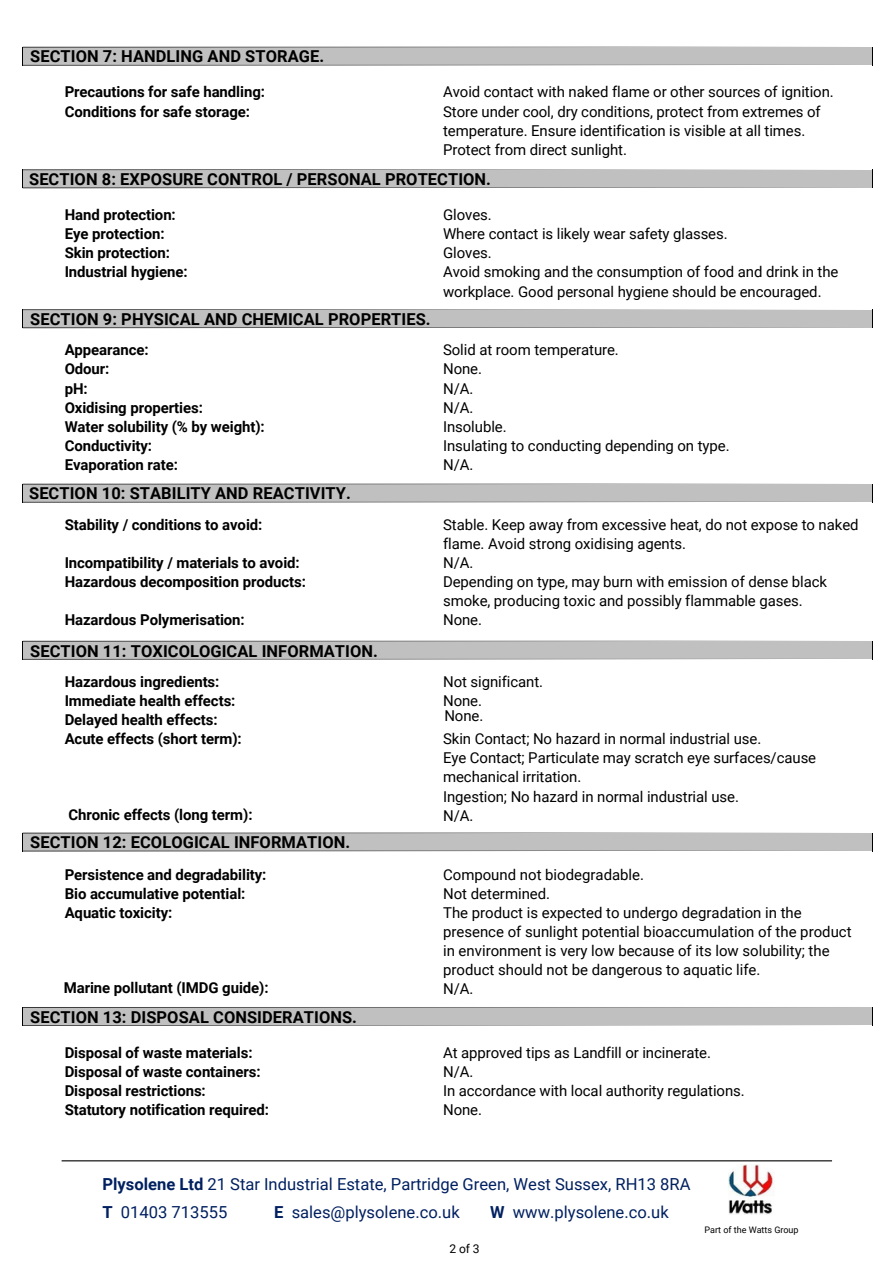
<style>
.page{position:relative;width:894px;height:1264px;background:#fff}
.page>*{position:absolute;margin:0;border:0;box-sizing:border-box;transform-origin:0 0}
.t1{font:700 16.5px "Roboto";letter-spacing:.005em;color:#000}
.t2{font:16.5px "Roboto";color:#002060}
.t3{font:15px/19.2px "Roboto";letter-spacing:-.005em;color:#000}
.t4{font:700 15px/19.2px "Roboto";letter-spacing:-.005em;color:#000}
.t5{font:12px "Roboto";color:#000}
.t6{font:9px "Roboto";color:#000}
.s1{font-weight:700}
</style>
<div class="page">
<svg style="left:22px;top:47px;width:850px;height:19px;background:#bcbcbc"></svg>
<svg style="left:22px;top:169px;width:850px;height:19px;background:#bbb"></svg>
<svg style="left:22px;top:309px;width:850px;height:19px;background:#bababa"></svg>
<svg style="left:22px;top:484px;width:850px;height:19px;background:#bcbcbc"></svg>
<svg style="left:22px;top:641px;width:850px;height:19px;background:#bcbcbc"></svg>
<svg style="left:22px;top:832px;width:850px;height:19px;background:#bcbcbc"></svg>
<svg style="left:22px;top:1007px;width:850px;height:19px;background:#bababa"></svg>
<img style="left:728px;top:1164px;width:46px;height:50px">
<hr style="left:62px;top:1160px;width:769px;height:1px;background:#000">
<h1 class="t1" style="left:30px;top:47px;width:295px">SECTION 7: HANDLING AND STORAGE.</h1>
<h1 class="t4" style="left:65px;top:83px;width:202px">Precautions for safe handling:<br>Conditions for safe storage:</h1>
<h3 class="t3" style="left:443px;top:83px;width:392px">Avoid contact with naked flame or other sources of ignition.<br>Store under cool, dry conditions, protect from extremes of temperature. Ensure identification is visible at all times.<br>Protect from direct sunlight.</h3>
<h1 class="t1" style="left:29px;top:169px;width:463px">SECTION 8: EXPOSURE CONTROL / PERSONAL PROTECTION.</h1>
<h4 class="t4" style="left:65px;top:205px;width:124px">Hand protection:<br>Eye protection:<br>Skin protection:<br>Industrial hygiene:</h4>
<h1 class="t3" style="left:443px;top:205px;width:397px">Gloves.<br>Where contact is likely wear safety glasses.<br>Gloves.<br>Avoid smoking and the consumption of food and drink in the workplace. Good personal hygiene should be encouraged.</h1>
<p class="t1" style="left:30px;top:309px;width:402px">SECTION 9: PHYSICAL AND CHEMICAL PROPERTIES.</p>
<h4 class="t4" style="left:65px;top:340px;width:201px">Appearance:<br>Odour:<br>pH:<br>Oxidising properties:<br>Water solubility (% by weight):<br>Conductivity:<br>Evaporation rate:</h4>
<h3 class="t1" style="left:29px;top:483px;width:323px">SECTION 10: STABILITY AND REACTIVITY.</h3>
<h3 class="t4" style="left:65px;top:515px;width:199px">Stability / conditions to avoid:</h3>
<h3 class="t4" style="left:65px;top:553px;width:243px">Incompatibility / materials to avoid:<br>Hazardous decomposition products:</h3>
<p class="t4" style="left:65px;top:610px;width:181px">Hazardous Polymerisation:</p>
<h4 class="t1" style="left:30px;top:641px;width:349px">SECTION 11: TOXICOLOGICAL INFORMATION.</h4>
<p class="t4" style="left:65px;top:672px;width:172px">Hazardous ingredients:<br>Immediate health effects:<br>Delayed health effects:</p>
<p class="t4" style="left:65px;top:729px;width:178px">Acute effects (short term):</p>
<h1 class="t4" style="left:68px;top:805px;width:186px">Chronic effects (long term):</h1>
<p class="t1" style="left:30px;top:832px;width:321px">SECTION 12: ECOLOGICAL INFORMATION.</p>
<h4 class="t4" style="left:65px;top:864px;width:203px">Persistence and degradability:<br>Bio accumulative potential:<br>Aquatic toxicity:</h4>
<h3 class="t4" style="left:64px;top:978px;width:206px">Marine pollutant (IMDG guide):</h3>
<h1 class="t1" style="left:30px;top:1007px;width:328px">SECTION 13: DISPOSAL CONSIDERATIONS.</h1>
<h3 class="t4" style="left:65px;top:1042px;width:206px">Disposal of waste materials:<br>Disposal of waste containers:<br>Disposal restrictions:<br>Statutory notification required:</h3>
<p class="t3" style="left:443px;top:340px;width:288px">Solid at room temperature.<br>None.<br>N/A.<br>N/A.<br>Insoluble.<br>Insulating to conducting depending on type.</p>
<h1 class="t3" style="left:443px;top:455px;width:32px">N/A.</h1>
<h4 class="t3" style="left:443px;top:515px;width:417px">Stable. Keep away from excessive heat, do not expose to naked flame. Avoid strong oxidising agents.<br>N/A.<br>Depending on type, may burn with emission of dense black smoke, producing toxic and possibly flammable gases.<br>None.</h4>
<h4 class="t3" style="left:443px;top:672px;width:101px">Not significant.<br>None.</h4>
<p class="t3" style="left:443px;top:729px;width:374px">Skin Contact; No hazard in normal industrial use.<br>Eye Contact; Particulate may scratch eye surfaces/cause mechanical irritation.<br>Ingestion; No hazard in normal industrial use.<br>N/A.</p>
<h3 class="t3" style="left:444px;top:706px;width:40px">None.</h3>
<h4 class="t3" style="left:443px;top:864px;width:410px">Compound not biodegradable.<br>Not determined.<br>The product is expected to undergo degradation in the presence of sunlight potential bioaccumulation of the product in environment is very low because of its low solubility; the product should not be dangerous to aquatic life.<br>N/A.</h4>
<h3 class="t3" style="left:443px;top:1042px;width:303px">At approved tips as Landfill or incinerate.<br>N/A.<br>In accordance with local authority regulations.<br>None.</h3>
<h2 class="t2" style="left:102px;top:1174px;width:589px"><span class="s1">Plysolene Ltd</span> 21 Star Industrial Estate, Partridge Green, West Sussex, RH13 8RA</h2>
<h4 class="t2" style="left:102px;top:1202px;width:126px"><span class="s1">T</span> 01403 713555</h4>
<p class="t2" style="left:274px;top:1202px;width:187px"><span class="s1">E</span> sales@plysolene.co.uk</p>
<p class="t2" style="left:490px;top:1202px;width:180px"><span class="s1">W</span> www.plysolene.co.uk</p>
<p class="t5" style="left:449px;top:1241px;width:32px">2of3</p>
<h5 class="t6" style="left:704px;top:1224px;width:96px">Part of the Watts Group</h5>
</div>
